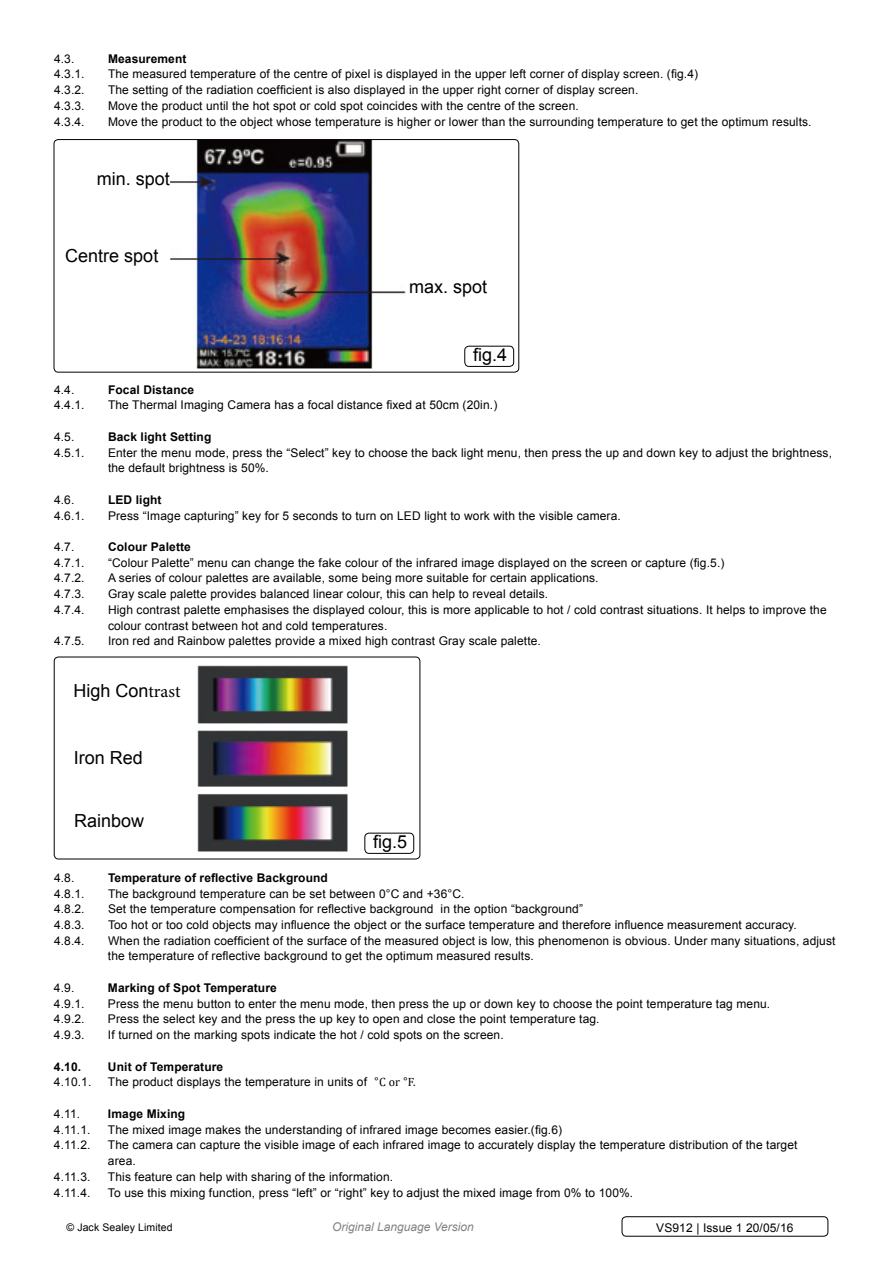
<style>
.page{position:relative;width:893px;height:1263px;background:#fff}
.page>*{position:absolute;margin:0;border:0;box-sizing:border-box;transform-origin:0 0}
.t1{font:18px "Arial";color:#000}
.t2{font:12px/15.8px "Arial";letter-spacing:.01em;color:#000}
.t3{font:700 12px "Arial";letter-spacing:.01em;color:#000}
.t4{font:italic 12px "Arial";color:#808285}
.t5{font:10.5px "Arial";letter-spacing:.01em;color:#000}
.s1{font-family:"Minion Pro"}
.s2{font-family:"Cambria Math"}
</style>
<div class="page">
<img style="left:170px;top:141px;width:236px;height:228px">
<img style="left:197px;top:665px;width:151px;height:187px">
<div style="left:54px;top:139px;width:465px;height:233px;border:1px solid #000;border-radius:4px"></div>
<div style="left:464px;top:346px;width:50px;height:21px;border:1px solid #000;border-radius:4px"></div>
<div style="left:54px;top:657px;width:366px;height:202px;border:1px solid #000;border-radius:4px"></div>
<div style="left:364px;top:833px;width:50px;height:21px;border:1px solid #000;border-radius:4px"></div>
<div style="left:622px;top:1216px;width:206px;height:20px;border:1px solid #000;border-radius:4px"></div>
<p class="t2" style="left:54px;top:51px;width:22px">4.3.</p>
<p class="t3" style="left:108px;top:51px;width:80px">Measurement</p>
<p class="t2" style="left:54px;top:67px;width:32px">4.3.1.</p>
<p class="t2" style="left:108px;top:67px;width:592px">The measured temperature of the centre of pixel is displayed in the upper left corner of display screen. (fig.4)</p>
<p class="t2" style="left:54px;top:82px;width:32px">4.3.2.</p>
<p class="t2" style="left:108px;top:82px;width:532px">The setting of the radiation coefficient is also displayed in the upper right corner of display screen.</p>
<p class="t2" style="left:54px;top:98px;width:44px">4.3.3. M</p>
<p class="t2" style="left:118px;top:98px;width:462px">ove the product until the hot spot or cold spot coincides with the centre of the screen.</p>
<p class="t2" style="left:54px;top:114px;width:44px">4.3.4. M</p>
<p class="t2" style="left:118px;top:114px;width:695px">ove the product to the object whose temperature is higher or lower than the surrounding temperature to get the optimum results.</p>
<h1 class="t1" style="left:97px;top:167px;width:75px">min. spot</h1>
<h1 class="t1" style="left:65px;top:244px;width:95px">Centre spot</h1>
<h1 class="t1" style="left:409px;top:275px;width:80px">max. spot</h1>
<h1 class="t1" style="left:473px;top:343px;width:36px">fig.4</h1>
<p class="t2" style="left:54px;top:381px;width:22px">4.4.</p>
<p class="t3" style="left:108px;top:381px;width:88px">Focal Distance</p>
<p class="t2" style="left:54px;top:397px;width:32px">4.4.1.</p>
<p class="t2" style="left:108px;top:397px;width:391px">The Thermal Imaging Camera has a focal distance fixed at 50cm (20in.)</p>
<p class="t2" style="left:54px;top:429px;width:22px">4.5.</p>
<p class="t3" style="left:108px;top:429px;width:105px">Back light Setting</p>
<p class="t2" style="left:54px;top:444px;width:43px">4.5.1. E</p>
<p class="t2" style="left:108px;top:444px;width:725px;text-indent:8px">nter the menu mode, press the “Select” key to choose the back light menu, then press the up and down key to adjust the brightness, the default brightness is 50%.</p>
<p class="t2" style="left:54px;top:492px;width:22px">4.6.</p>
<p class="t3" style="left:108px;top:492px;width:55px">LED light</p>
<p class="t2" style="left:54px;top:507px;width:32px">4.6.1.</p>
<p class="t2" style="left:108px;top:507px;width:298px">Press “I mage capturing” key for 5 seconds to turn on LED</p>
<p class="t2" style="left:424px;top:507px;width:198px">light to work with the visible camera.</p>
<p class="t2" style="left:54px;top:539px;width:22px">4.7.</p>
<p class="t3" style="left:108px;top:539px;width:84px">Colour Palette</p>
<p class="t2" style="left:54px;top:555px;width:32px">4.7.1.</p>
<p class="t2" style="left:108px;top:555px;width:618px">“Colour Palette” menu can change the fake colour of the infrared image displayed on the screen or capture (fig.5.)</p>
<p class="t2" style="left:54px;top:570px;width:32px">4.7.2.</p>
<p class="t2" style="left:108px;top:570px;width:492px">A series of colour palettes are available, some being more suitable for certain applications.</p>
<p class="t2" style="left:54px;top:586px;width:32px">4.7.3.</p>
<p class="t2" style="left:108px;top:586px;width:442px">Gray scale palette provides balanced linear colour, this can help to reveal details.</p>
<p class="t2" style="left:54px;top:602px;width:32px">4.7.4.</p>
<p class="t2" style="left:108px;top:602px;width:720px">High contrast palette emphasises the displayed colour, this is more applicable to hot / cold contrast situations. It helps to improve the colour contrast between hot and cold temperatures.</p>
<p class="t2" style="left:54px;top:633px;width:41px">4.7.5. I</p>
<p class="t2" style="left:111px;top:633px;width:431px">ron red and Rainbow palettes provide a mixed high contrast Gray scale palette.</p>
<h1 class="t1" style="left:73px;top:679px;width:109px">High Con<span class="s1">trast</span></h1>
<h1 class="t1" style="left:74px;top:746px;width:71px">I ron Red</h1>
<h1 class="t1" style="left:74px;top:809px;width:72px">Rainbow</h1>
<h1 class="t1" style="left:373px;top:830px;width:36px">fig.5</h1>
<p class="t2" style="left:54px;top:870px;width:22px">4.8.</p>
<p class="t3" style="left:108px;top:870px;width:221px">Temperature of reflective Background</p>
<p class="t2" style="left:54px;top:885px;width:43px">4.8.1. T</p>
<p class="t2" style="left:115px;top:885px;width:351px">he background temperature can be set between 0°C and +36°C.</p>
<p class="t2" style="left:54px;top:901px;width:32px">4.8.2.</p>
<p class="t2" style="left:108px;top:901px;width:476px">Set the temperature compensation for reflective background in the option “background”</p>
<p class="t2" style="left:54px;top:917px;width:32px">4.8.3.</p>
<p class="t2" style="left:108px;top:917px;width:690px">Too hot or too cold objects may influence the object or the surface temperature and therefore influence measurement accuracy.</p>
<p class="t2" style="left:54px;top:933px;width:32px">4.8.4.</p>
<p class="t2" style="left:108px;top:933px;width:729px">When the radiation coefficient of the surface of the measured object is low, this phenomenon is obvious. Under many situations, adjust the temperature of reflective background to get the optimum measured results.</p>
<p class="t2" style="left:54px;top:980px;width:22px">4.9.</p>
<p class="t3" style="left:108px;top:980px;width:170px">Marking of Spot Temperature</p>
<p class="t2" style="left:54px;top:996px;width:32px">4.9.1.</p>
<p class="t2" style="left:108px;top:996px;width:664px">Press the menu button to enter the menu mode, then press the up or down key to choose the point temperature tag menu.</p>
<p class="t2" style="left:54px;top:1011px;width:32px">4.9.2.</p>
<p class="t2" style="left:54px;top:1011px;width:547px;text-indent:54px">Press the select key and the press the up key to open and close the point temperature tag.<br>4.9.3. If turned on the marking spots indicate the hot / cold spots on the screen.</p>
<p class="t3" style="left:54px;top:1058px;width:29px">4.10.</p>
<p class="t3" style="left:108px;top:1058px;width:117px">Unit of Temperature</p>
<p class="t2" style="left:54px;top:1074px;width:39px">4.10.1.</p>
<p class="t2" style="left:108px;top:1074px;width:309px">The product displays the temperature in units of °<span class="s2">C or</span> °<span class="s2">F.</span></p>
<p class="t2" style="left:54px;top:1106px;width:28px">4.11.</p>
<p class="t3" style="left:108px;top:1106px;width:79px">Image Mixing</p>
<p class="t2" style="left:54px;top:1122px;width:38px">4.11.1.</p>
<p class="t2" style="left:108px;top:1122px;width:456px">The mixed image makes the understanding of infrared image becomes easier.(fig.6)</p>
<p class="t2" style="left:54px;top:1137px;width:38px">4.11.2.</p>
<p class="t2" style="left:108px;top:1137px;width:691px">The camera can capture the visible image of each infrared image to accurately display the temperature distribution of the target area.</p>
<p class="t2" style="left:54px;top:1169px;width:38px">4.11.3.</p>
<p class="t2" style="left:108px;top:1169px;width:287px">This feature can help with sharing of the information.</p>
<p class="t2" style="left:54px;top:1185px;width:38px">4.11.4.</p>
<p class="t2" style="left:108px;top:1185px;width:527px">To use this mixing function, press “left” or “right” key to adjust the mixed image from 0% to 100%.</p>
<p class="t5" style="left:66px;top:1221px;width:108px">© Jack Sealey Limited</p>
<p class="t4" style="left:332px;top:1219px;width:143px">Original Language Version</p>
<p class="t2" style="left:656px;top:1219px;width:139px">VS912 | Issue 1 20/05/16</p>
</div>
